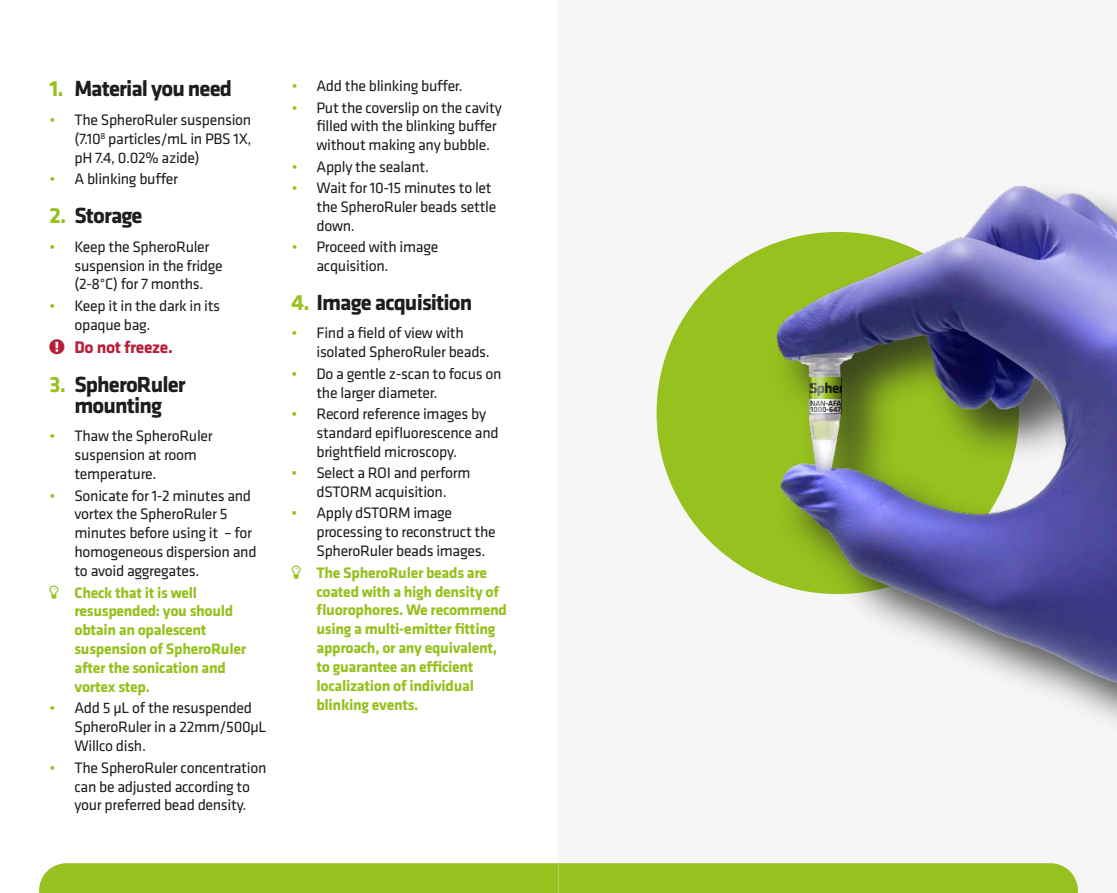
<style>
.page{position:relative;width:1117px;height:893px;background:#fff}
.page>*{position:absolute;margin:0;border:0;box-sizing:border-box;transform-origin:0 0}
.t1{font:700 22.75px/21px "Klavika";letter-spacing:-.04em;color:#1d1d1b;text-align:center}
.t2{font:700 17.5px "Klavika";letter-spacing:-.02em;color:#b91e39}
.t3{font:15.75px/18.9px "Klavika";letter-spacing:-.02em;color:#1d1d1b}
.t4{font:700 15.75px/18.9px "Klavika";letter-spacing:-.02em;color:#96c11f}
.t5{font:500 7.88px "Klavika";letter-spacing:-.02em;color:#1d1d1b}
.s1{color:#96c11f}
</style>
<div class="page">
<div style="left:558px;top:0;width:558px;height:893px;background:#f6f6f6"></div>
<div style="left:39px;top:863px;width:1038px;height:30px;background:#96c11f"></div>
<img style="left:656px;top:185px;width:460px;height:537px">
<div style="left:809px;top:377px;width:32px;height:23px;background:#96c11f"></div>
<div style="left:809px;top:400px;width:32px;height:13px;background:#fff"></div>
<svg style="left:813px;top:377px;width:3px;height:23px"></svg>
<svg style="left:826px;top:377px;width:15px;height:36px"></svg>
<svg style="left:812px;top:377px;width:1px;height:23px"></svg>
<hr style="left:809px;top:377px;width:3px;height:36px;background:#1d1d1b">
<svg style="left:816px;top:371px;width:9px;height:52px"></svg>
<h1 class="t1" style="left:50px;top:79px;width:184px"><span class="s1">1.</span> Material you need</h1>
<p class="t3" style="left:74px;top:111px;width:179px;text-align:justify;text-indent:-25px"><span class="s1">•</span> The SpheroRuler suspension (7.10<sup>8</sup> particles/mL in PBS 1X, pH 7.4, 0.02% azide)</p>
<p class="t3" style="left:50px;top:170px;width:130px"><span class="s1">•</span> A blinking buffer</p>
<h1 class="t1" style="left:50px;top:205px;width:95px"><span class="s1">2.</span> Storage</h1>
<p class="t3" style="left:74px;top:237px;width:150px;text-indent:-25px"><span class="s1">•</span> Keep the SpheroRuler suspension in the fridge (2-8°C) for 7 months.</p>
<p class="t3" style="left:74px;top:296px;width:147px;text-indent:-25px"><span class="s1">•</span> Keep it in the dark in its opaque bag.</p>
<p class="t2" style="left:74px;top:338px;width:100px">Do not freeze.</p>
<h1 class="t1" style="left:50px;top:374px;width:137px"><span class="s1">3.</span> SpheroRuler mounting</h1>
<p class="t3" style="left:74px;top:427px;width:140px;text-indent:-25px"><span class="s1">•</span> Thaw the SpheroRuler suspension at room temperature.</p>
<p class="t3" style="left:74px;top:486px;width:183px;text-indent:-25px"><span class="s1">•</span> Sonicate for 1-2 minutes and vortex the SpheroRuler 5 minutes before using it – for homogeneous dispersion and to avoid aggregates.</p>
<p class="t4" style="left:74px;top:583px;width:173px">Check that it is well resuspended: you should obtain an opalescent suspension of SpheroRuler after the sonication and vortex step.</p>
<p class="t3" style="left:74px;top:699px;width:193px;text-indent:-25px"><span class="s1">•</span> Add 5 µL of the resuspended<br>SpheroRuler in a 22mm/500µL<br>Willco dish.</p>
<p class="t3" style="left:50px;top:758px;width:218px;text-align:center"><span class="s1">•</span> The SpheroRuler concentration can be adjusted according to<br>your preferred bead density.</p>
<p class="t3" style="left:291px;top:77px;width:172px"><span class="s1">•</span> Add the blinking buffer.</p>
<p class="t3" style="left:316px;top:98px;width:187px;text-indent:-25px"><span class="s1">•</span> Put the coverslip on the cavity filled with the blinking buffer without making any bubble.</p>
<p class="t3" style="left:291px;top:157px;width:139px"><span class="s1">•</span> Apply the sealant.</p>
<p class="t3" style="left:316px;top:179px;width:181px;text-indent:-25px"><span class="s1">•</span> Wait for 10-15 minutes to let the SpheroRuler beads settle down.</p>
<p class="t3" style="left:316px;top:238px;width:123px;text-indent:-25px"><span class="s1">•</span> Proceed with image acquisition.</p>
<h1 class="t1" style="left:291px;top:292px;width:182px"><span class="s1">4.</span> Image acquisition</h1>
<p class="t3" style="left:316px;top:324px;width:175px;text-indent:-25px"><span class="s1">•</span> Find a field of view with isolated SpheroRuler beads.</p>
<p class="t3" style="left:316px;top:364px;width:186px;text-indent:-25px"><span class="s1">•</span> Do a gentle z-scan to focus on the larger diameter.</p>
<p class="t3" style="left:316px;top:405px;width:184px;text-indent:-25px"><span class="s1">•</span> Record reference images by standard epifluorescence and brightfield microscopy.</p>
<p class="t3" style="left:291px;top:464px;width:180px;text-align:center"><span class="s1">•</span> Select a ROI and perform dSTORM acquisition.</p>
<p class="t3" style="left:316px;top:504px;width:181px;text-indent:-25px"><span class="s1">•</span> Apply dSTORM image processing to reconstruct the<br>SpheroRuler beads images.</p>
<p class="t4" style="left:316px;top:563px;width:192px">The SpheroRuler beads are coated with a high density of fluorophores. We recommend using a multi-emitter fitting approach, or any equivalent, to guarantee an efficient localization of individual blinking events.</p>
<p class="t5" style="left:809px;top:399px;width:33px">NAN-AFA</p>
<p class="t5" style="left:810px;top:405px;width:32px">1000-647</p>
</div>
